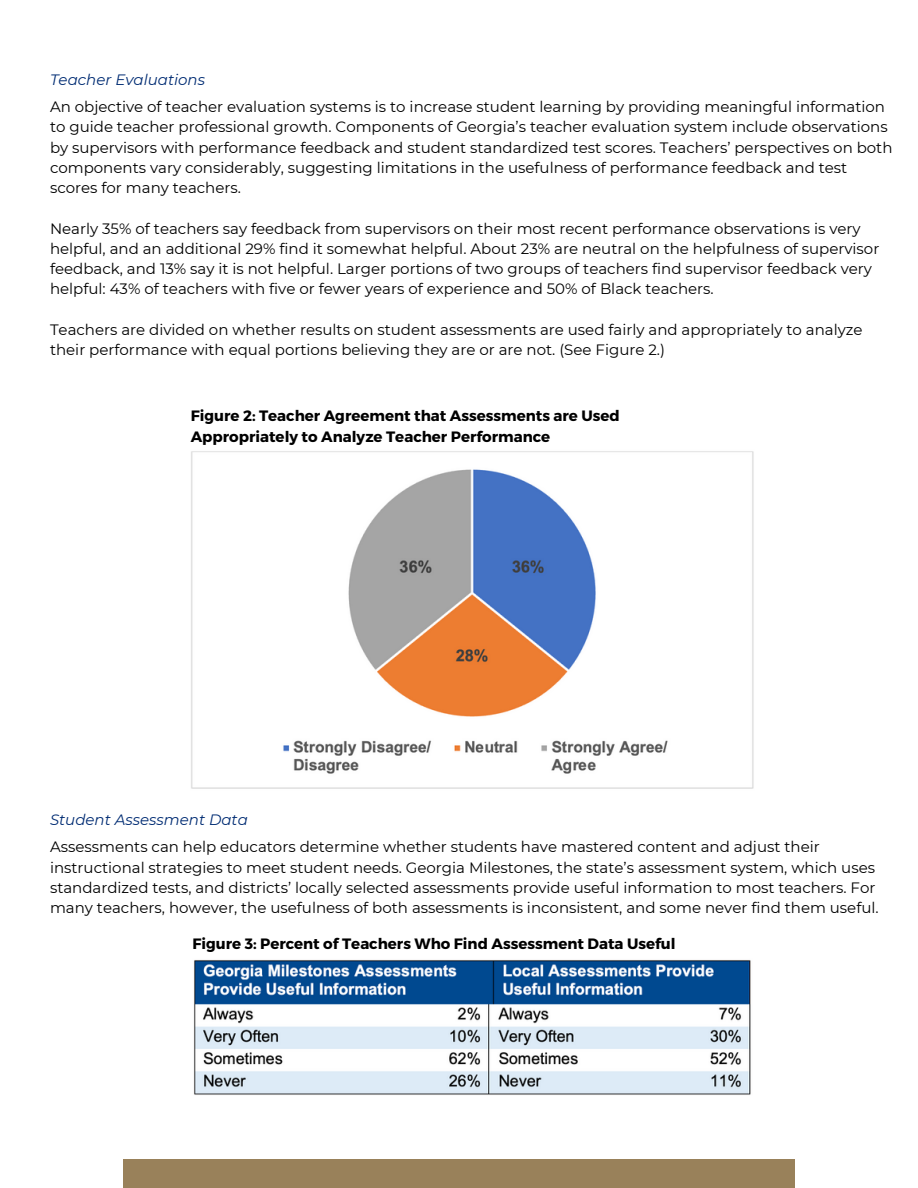
<style>
.page{position:relative;width:918px;height:1188px;background:#fff}
.page>*{position:absolute;margin:0;border:0;box-sizing:border-box;transform-origin:0 0}
.t1{font:15px/20.2px "Montserrat";color:#000}
.t2{font:700 15px/20.2px "Montserrat";color:#000}
.t3{font:italic 15px "Montserrat";color:#002c73}
</style>
<div class="page">
<div style="left:123px;top:1160px;width:672px;height:28px;background:#99815a"></div>
<img style="left:191px;top:451px;width:563px;height:338px">
<img style="left:194px;top:960px;width:557px;height:135px">
<p class="t3" style="left:50px;top:70px;width:157px">Teacher Evaluations</p>
<p class="t1" style="left:50px;top:97px;width:844px">An objective of teacher evaluation systems is to increase student learning by providing meaningful information to guide teacher professional growth. Components of Georgia’s teacher evaluation system include observations by supervisors with performance feedback and student standardized test scores. Teachers’ perspectives on both components vary considerably, suggesting limitations in the usefulness of performance feedback and test scores for many teachers.</p>
<p class="t1" style="left:50px;top:218px;width:831px">Nearly 35% of teachers say feedback from supervisors on their most recent performance observations is very helpful, and an additional 29% find it somewhat helpful. About 23% are neutral on the helpfulness of supervisor feedback, and 13% say it is not helpful. Larger portions of two groups of teachers find supervisor feedback very helpful: 43% of teachers with five or fewer years of experience and 50% of Black teachers.</p>
<p class="t1" style="left:50px;top:319px;width:814px">Teachers are divided on whether results on student assessments are used fairly and appropriately to analyze their performance with equal portions believing they are or are not. (See Figure 2.)</p>
<p class="t2" style="left:191px;top:405px;width:431px">Figure 2: Teacher Agreement that Assessments are Used<br>Appropriately to Analyze Teacher Performance</p>
<p class="t3" style="left:50px;top:811px;width:199px">Student Assessment Data</p>
<p class="t1" style="left:50px;top:837px;width:830px">Assessments can help educators determine whether students have mastered content and adjust their instructional strategies to meet student needs. Georgia Milestones, the state’s assessment system, which uses standardized tests, and districts’ locally selected assessments provide useful information to most teachers. For many teachers, however, the usefulness of both assessments is inconsistent, and some never find them useful.</p>
<p class="t2" style="left:192px;top:933px;width:485px">Figure 3: Percent of Teachers Who Find Assessment Data Useful</p>
</div>
